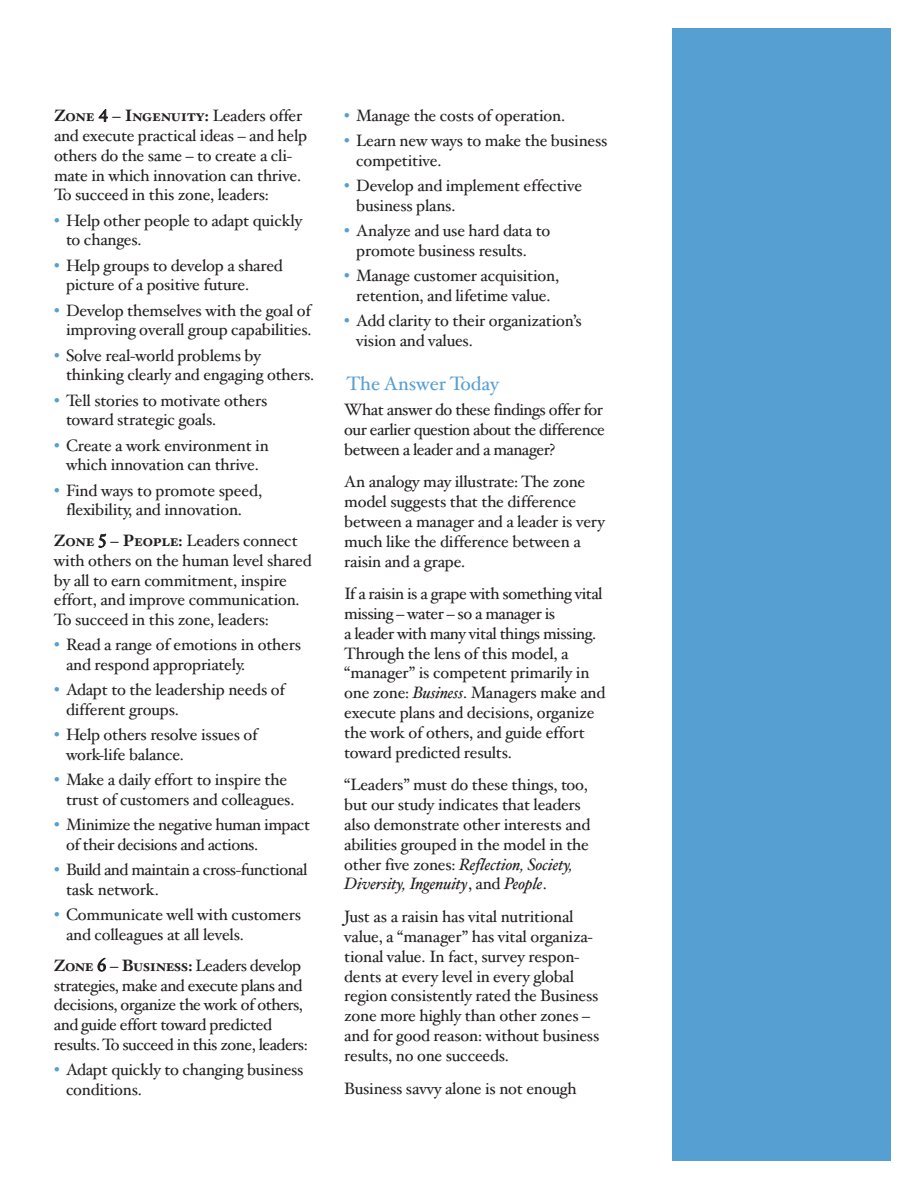
<style>
.page{position:relative;width:918px;height:1188px;background:#fff}
.page>*{position:absolute;margin:0;border:0;box-sizing:border-box;transform-origin:0 0}
.t1{font:19.5px "Hoefler Txt";color:#569fd3}
.t2{font:16.5px/19.8px "Hoefler Txt";letter-spacing:-.01em;color:#231f20}
.t3{font:16.5px/19.8px "Hoefler Txt";letter-spacing:-.03em;color:#231f20}
.t4{font:16.5px "Hoefler Txt Bold SC";letter-spacing:-.03em;color:#231f20}
.t5{font:16.5px "Hoefler Txt Bold SC";letter-spacing:-.01em;color:#231f20}
.s1{font-family:"Hoefler Txt Roman Alt"}
.s2{font-family:"Hoefler Txt"}
.s3{color:#569fd3}
.s4{font-family:"Hoefler Txt Bold SC"}
.s5{font-style:italic}
</style>
<div class="page">
<div style="left:673px;top:29px;width:218px;height:1132px;background:#569fd3"></div>
<p class="t5" style="left:54px;top:106px;width:250px">Zone <span class="s1">4</span> – Ingenuity: <span class="s2">Leaders offer</span></p>
<p class="t2" style="left:54px;top:127px;width:255px">and execute practical ideas – and help others do the same – to create a cli&shy;mate in which innovation can thrive.<br>To succeed in this zone, leaders:</p>
<p class="t2" style="left:66px;top:212px;width:238px;text-indent:-12px"><span class="s3">•</span> Help other people to adapt quickly to changes.</p>
<p class="t2" style="left:66px;top:257px;width:218px;text-indent:-12px"><span class="s3">•</span> Help groups to develop a shared picture of a positive future.</p>
<p class="t2" style="left:54px;top:302px;width:259px;text-align:right"><span class="s3">•</span> Develop themselves with the goal of improving overall group capabilities.</p>
<p class="t2" style="left:66px;top:347px;width:250px;text-indent:-12px"><span class="s3">•</span> Solve real-world problems by thinking clearly and engaging others.</p>
<p class="t2" style="left:66px;top:392px;width:203px;text-indent:-12px"><span class="s3">•</span> Tell stories to motivate others toward strategic goals.</p>
<p class="t2" style="left:54px;top:437px;width:216px;text-align:center"><span class="s3">•</span> Create a work environment in which innovation can thrive.</p>
<p class="t2" style="left:54px;top:482px;width:210px;text-align:center"><span class="s3">•</span> Find ways to promote speed, flexibility, and innovation.</p>
<p class="t2" style="left:54px;top:532px;width:259px"><span class="s4">Zone</span> <span class="s1">5</span> <span class="s4">– People:</span> Leaders connect with others on the human level shared by all to earn commitment, inspire effort, and improve communication.<br>To succeed in this zone, leaders:</p>
<p class="t2" style="left:66px;top:637px;width:236px;text-indent:-12px"><span class="s3">•</span> Read a range of emotions in others and respond appropriately.</p>
<p class="t2" style="left:66px;top:682px;width:221px;text-indent:-12px"><span class="s3">•</span> Adapt to the leadership needs of different groups.</p>
<p class="t2" style="left:66px;top:727px;width:193px;text-indent:-12px"><span class="s3">•</span> Help others resolve issues of work-life balance.</p>
<p class="t2" style="left:66px;top:772px;width:230px;text-indent:-12px"><span class="s3">•</span> Make a daily effort to inspire the trust of customers and colleagues.</p>
<p class="t3" style="left:66px;top:817px;width:246px;text-indent:-12px"><span class="s3">•</span> Minimize the negative human impact of their decisions and actions.</p>
<p class="t3" style="left:66px;top:862px;width:243px;text-indent:-12px"><span class="s3">•</span> Build and maintain a cross-functional task network.</p>
<p class="t2" style="left:66px;top:907px;width:237px;text-indent:-12px"><span class="s3">•</span> Communicate well with customers and colleagues at all levels.</p>
<p class="t4" style="left:54px;top:955px;width:249px">Zone <span class="s1">6</span> – Business: <span class="s2">Leaders develop</span></p>
<p class="t3" style="left:54px;top:977px;width:255px">strategies, make and execute plans and decisions, organize the work of others, and guide effort toward predicted results. To succeed in this zone, leaders:</p>
<p class="t2" style="left:66px;top:1062px;width:239px;text-indent:-12px"><span class="s3">•</span> Adapt quickly to changing business conditions.</p>
<p class="t2" style="left:344px;top:108px;width:222px"><span class="s3">•</span> Manage the costs of operation.</p>
<p class="t2" style="left:356px;top:133px;width:253px;text-indent:-12px"><span class="s3">•</span> Learn new ways to make the business competitive.</p>
<p class="t2" style="left:356px;top:178px;width:227px;text-indent:-12px"><span class="s3">•</span> Develop and implement effective business plans.</p>
<p class="t2" style="left:356px;top:223px;width:195px;text-indent:-12px"><span class="s3">•</span> Analyze and use hard data to promote business results.</p>
<p class="t2" style="left:344px;top:268px;width:216px;text-align:center"><span class="s3">•</span> Manage customer acquisition, retention, and lifetime value.</p>
<p class="t2" style="left:356px;top:313px;width:227px;text-indent:-12px"><span class="s3">•</span> Add clarity to their organization’s vision and values.</p>
<p class="t1" style="left:346px;top:376px;width:154px">The Answer Today</p>
<p class="t3" style="left:344px;top:401px;width:262px">What answer do these findings offer for our earlier question about the difference between a leader and a manager?</p>
<p class="t2" style="left:344px;top:474px;width:262px">An analogy may illustrate: The zone model suggests that the difference between a manager and a leader is very much like the difference between a raisin and a grape.</p>
<p class="t2" style="left:344px;top:586px;width:263px">If a raisin is a grape with something vital missing – water – so a manager is<br>a leader with many vital things missing.<br>Through the lens of this model, a “manager” is competent primarily in one zone: <span class="s5">Business</span>. Managers make and execute plans and decisions, organize the work of others, and guide effort toward predicted results.</p>
<p class="t2" style="left:344px;top:777px;width:248px">“Leaders” must do these things, too, but our study indicates that leaders also demonstrate other interests and abilities grouped in the model in the other five zones: <span class="s5">Reflection, Society, Diversity, Ingenuity</span>, and <span class="s5">People</span>.</p>
<p class="t2" style="left:344px;top:909px;width:257px">Just as a raisin has vital nutritional value, a “manager” has vital organiza&shy;tional value. In fact, survey respon&shy;dents at every level in every global region consistently rated the Business zone more highly than other zones – and for good reason: without business results, no one succeeds.</p>
<p class="t2" style="left:344px;top:1080px;width:234px">Business savvy alone is not enough</p>
</div>
